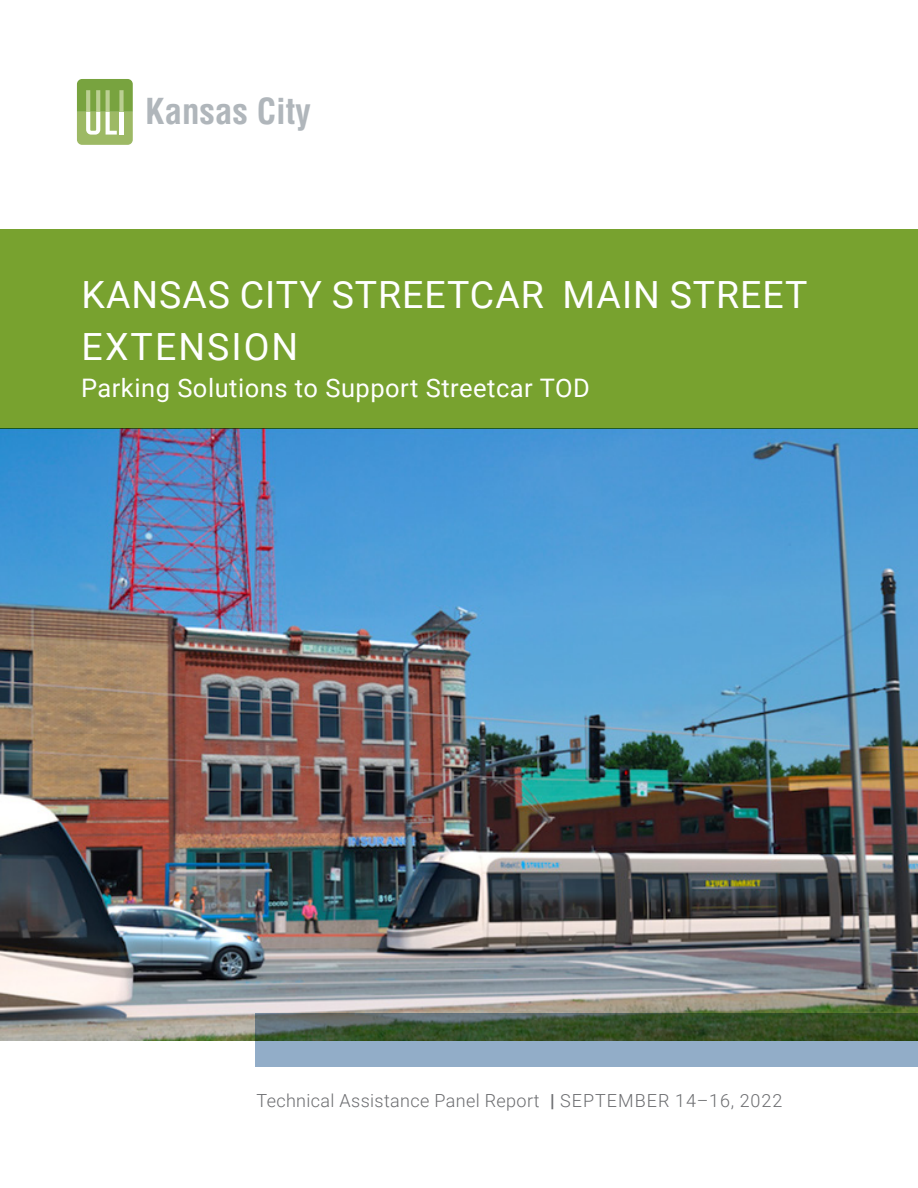
<style>
.page{position:relative;width:918px;height:1188px;background:#fff}
.page>*{position:absolute;margin:0;border:0;box-sizing:border-box;transform-origin:0 0}
.t1{font:37.5px "Roboto";letter-spacing:.025em;color:#fff}
.t2{font:37.5px "Roboto";letter-spacing:.055em;color:#fff}
.t3{font:700 condensed 34.95px "Helvetica LT Std";color:#b0b6bb}
.t4{font:25.5px "Roboto";letter-spacing:.02em;color:#fff}
.t5{font:300 18px "Roboto";letter-spacing:.02em;color:#6c6d70}
.s1{font-weight:900}
</style>
<div class="page">
<img style="left:0;top:429px;width:918px;height:612px">
<svg style="left:77px;top:79px;width:56px;height:66px;background:#9ebb6e"></svg>
<div style="left:0;top:229px;width:918px;height:200px;background:#78a22f"></div>
<svg style="left:255px;top:1013px;width:663px;height:54px;background:#667f7b"></svg>
<p class="t3" style="left:145px;top:90px;width:167px">Kansas City</p>
<p class="t1" style="left:82px;top:268px;width:727px">KANSAS CITY STREETCAR MAIN STREET</p>
<p class="t2" style="left:82px;top:320px;width:218px">EXTENSION</p>
<p class="t4" style="left:81px;top:370px;width:510px">Parking Solutions to Support Streetcar TOD</p>
<p class="t5" style="left:256px;top:1088px;width:528px">Technical Assistance Panel Report <span class="s1">|</span> SEPTEMBER 14–16, 2022</p>
</div>
